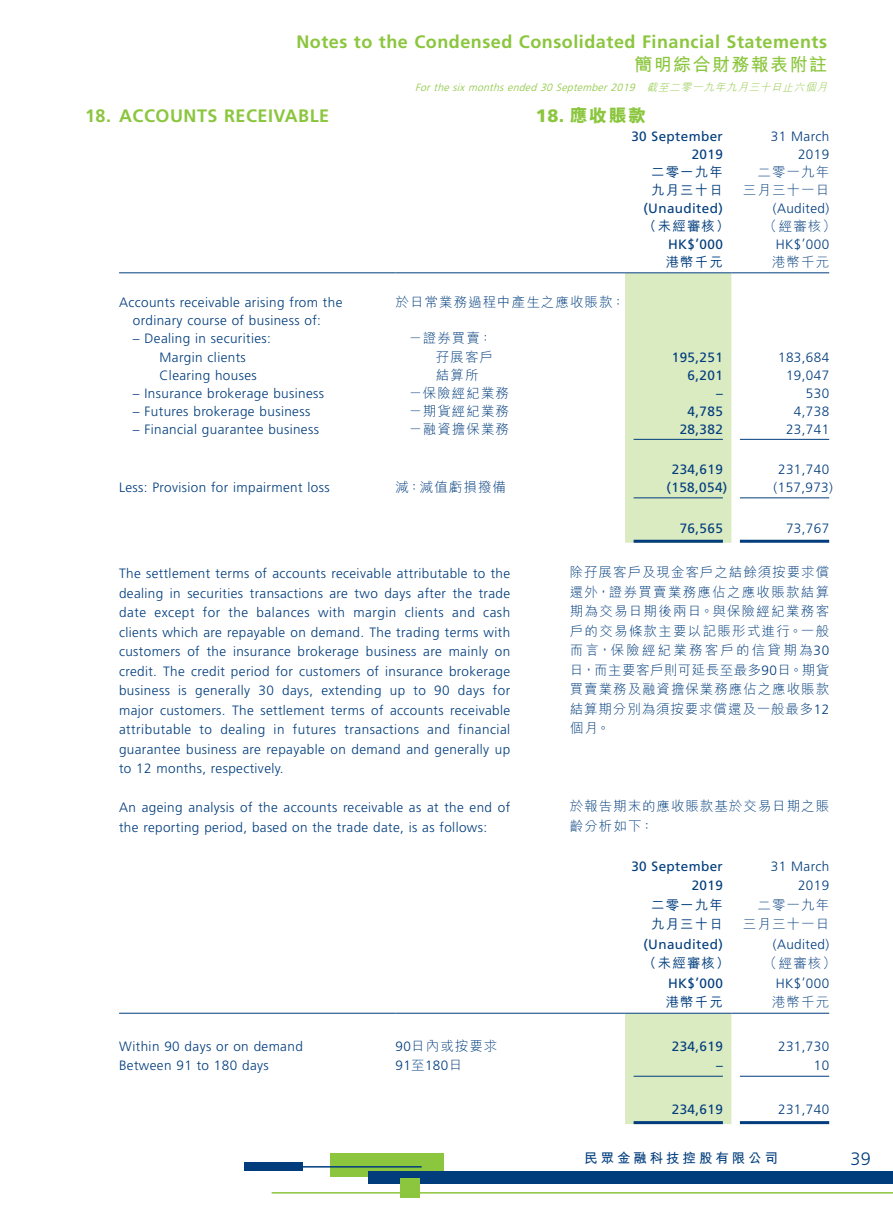
<style>
.page{position:relative;width:893px;height:1212px;background:#fff}
.page>*{position:absolute;margin:0;border:0;box-sizing:border-box;transform-origin:0 0}
.t1{font:700 18px "Frutiger LT Std";letter-spacing:.03em;color:#8bc63e}
.t2{font:18px "M Hei HK Bold E Ten B5 H";letter-spacing:.08em;color:#8bc63e}
.t3{font:18px "M Hei HK Xbold E Ten B5 H";color:#8bc63e}
.t4{font:300 18px "Frutiger LT Std";color:#013d7d}
.t5{font:300 13.5px/19.5px "Frutiger LT Std";letter-spacing:.03em;color:#013d7d;text-align:right}
.t6{font:13.5px/19.5px "M Hei HK Light E Ten B5 H";letter-spacing:.08em;color:#013d7d;text-align:justify}
.t7{font:13.5px/18px "Frutiger LT Std";letter-spacing:.03em;color:#013d7d;text-align:right}
.t8{font:13.5px "M Hei HK Medium E Ten B5 H";letter-spacing:.08em;color:#013d7d}
.t9{font:13.5px "M Hei HK Bold E Ten B5 H";letter-spacing:.215em;color:#013d7d}
.t10{font:italic 300 10.5px "Frutiger LT Std";color:#8bc63e}
.s1{font-family:"M Hei HK Light E Ten B5 H";font-weight:400}
.s2{font-family:"Frutiger LT Std";font-weight:900}
.s3{font-family:"Frutiger LT Std";font-weight:300}
.s4{font-family:"M Hei HKS Bold E Ten B5 H"}
</style>
<div class="page">
<div style="left:331px;top:1153px;width:113px;height:23px;background:#8bc63e"></div>
<div style="left:369px;top:1172px;width:524px;height:12px;background:#013d7d"></div>
<hr style="left:272px;top:1192px;width:621px;height:1px;background:#8bc63e">
<hr style="left:245px;top:1166px;width:177px;height:1px;background:#013d7d">
<div style="left:401px;top:1179px;width:19px;height:19px;background:#8bc63e"></div>
<div style="left:245px;top:1162px;width:58px;height:9px;background:#013d7d"></div>
<div style="left:625px;top:273px;width:106px;height:270px;background:#daeac1"></div>
<hr style="left:119px;top:272px;width:276px;height:1px;background:#013d7d">
<hr style="left:395px;top:272px;width:230px;height:1px;background:#013d7d">
<hr style="left:625px;top:272px;width:106px;height:1px;background:#013d7d">
<hr style="left:731px;top:272px;width:98px;height:1px;background:#013d7d">
<hr style="left:634px;top:439px;width:89px;height:1px;background:#013d7d">
<hr style="left:740px;top:439px;width:89px;height:1px;background:#013d7d">
<hr style="left:634px;top:497px;width:89px;height:1px;background:#013d7d">
<hr style="left:740px;top:497px;width:89px;height:1px;background:#013d7d">
<hr style="left:634px;top:540px;width:89px;height:3px;background:#013d7d">
<hr style="left:740px;top:540px;width:89px;height:3px;background:#013d7d">
<div style="left:625px;top:1014px;width:106px;height:110px;background:#daeac1"></div>
<hr style="left:119px;top:1013px;width:276px;height:1px;background:#013d7d">
<hr style="left:395px;top:1013px;width:230px;height:1px;background:#013d7d">
<hr style="left:625px;top:1013px;width:106px;height:1px;background:#013d7d">
<hr style="left:731px;top:1013px;width:98px;height:1px;background:#013d7d">
<hr style="left:634px;top:1076px;width:89px;height:1px;background:#013d7d">
<hr style="left:740px;top:1076px;width:89px;height:1px;background:#013d7d">
<hr style="left:634px;top:1121px;width:89px;height:3px;background:#013d7d">
<hr style="left:740px;top:1121px;width:89px;height:3px;background:#013d7d">
<h1 class="t1" style="left:296px;top:34px;width:532px">Notes to the Condensed Consolidated Financial Statements</h1>
<h1 class="t2" style="left:634px;top:57px;width:194px">簡明綜合財務報表附註</h1>
<p class="t10" style="left:415px;top:83px;width:416px">For the six months ended 30 September 2019 <span class="s1">截至二零一九年九月三十日止六個月</span></p>
<h1 class="t1" style="left:85px;top:109px;width:246px">18. ACCOUNTS RECEIVABLE</h1>
<h1 class="t3" style="left:536px;top:109px;width:112px"><span class="s2">18.</span> 應收賬款</h1>
<p class="t7" style="left:631px;top:128px;width:93px">30 September<br>2019</p>
<p class="t5" style="left:771px;top:128px;width:60px;line-height:18px">31 March<br>2019</p>
<p class="t8" style="left:651px;top:167px;width:73px">二零一九年</p>
<p class="t6" style="left:757px;top:164px;width:73px">二零一九年</p>
<p class="t8" style="left:651px;top:185px;width:73px">九月三十日</p>
<p class="t6" style="left:743px;top:182px;width:88px">三月三十一日</p>
<p class="t7" style="left:643px;top:200px;width:81px">(Unaudited)</p>
<p class="t5" style="left:773px;top:200px;width:58px">(Audited)</p>
<p class="t8" style="left:643px;top:221px;width:88px">（未經審核）</p>
<p class="t6" style="left:764px;top:218px;width:74px">（經審核）</p>
<p class="t7" style="left:668px;top:236px;width:56px">HK$’000</p>
<p class="t5" style="left:776px;top:236px;width:55px">HK$’000</p>
<p class="t8" style="left:666px;top:257px;width:59px">港幣千元</p>
<p class="t6" style="left:772px;top:254px;width:59px">港幣千元</p>
<p class="t5" style="left:119px;top:295px;width:225px;line-height:18px;text-align:center">Accounts receivable arising from the ordinary course of business of:</p>
<p class="t6" style="left:395px;top:294px;width:231px">於日常業務過程中產生之應收賬款：</p>
<p class="t5" style="left:133px;top:330px;width:140px">– Dealing in securities:</p>
<p class="t6" style="left:409px;top:330px;width:85px">－證券買賣：</p>
<p class="t5" style="left:160px;top:348px;width:88px">Margin clients</p>
<p class="t6" style="left:436px;top:348px;width:59px">孖展客戶</p>
<p class="t7" style="left:672px;top:349px;width:53px">195,251</p>
<p class="t5" style="left:778px;top:348px;width:53px">183,684</p>
<p class="t5" style="left:160px;top:366px;width:99px">Clearing houses</p>
<p class="t6" style="left:436px;top:366px;width:44px">結算所</p>
<p class="t7" style="left:688px;top:367px;width:37px">6,201</p>
<p class="t5" style="left:786px;top:366px;width:45px">19,047</p>
<p class="t5" style="left:133px;top:384px;width:193px">– Insurance brokerage business</p>
<p class="t6" style="left:409px;top:384px;width:102px">－保險經紀業務</p>
<p class="t7" style="left:716px;top:385px;width:8px">–</p>
<p class="t5" style="left:806px;top:384px;width:25px">530</p>
<p class="t5" style="left:133px;top:402px;width:179px">– Futures brokerage business</p>
<p class="t6" style="left:409px;top:402px;width:102px">－期貨經紀業務</p>
<p class="t7" style="left:688px;top:403px;width:37px">4,785</p>
<p class="t5" style="left:794px;top:402px;width:37px">4,738</p>
<p class="t5" style="left:133px;top:420px;width:188px">– Financial guarantee business</p>
<p class="t6" style="left:409px;top:420px;width:102px">－融資擔保業務</p>
<p class="t7" style="left:680px;top:421px;width:45px">28,382</p>
<p class="t5" style="left:786px;top:420px;width:45px">23,741</p>
<p class="t7" style="left:672px;top:461px;width:53px">234,619</p>
<p class="t5" style="left:778px;top:461px;width:53px">231,740</p>
<p class="t5" style="left:119px;top:479px;width:212px">Less: Provision for impairment loss</p>
<p class="t6" style="left:395px;top:479px;width:112px">減：減值虧損撥備</p>
<p class="t7" style="left:667px;top:479px;width:62px">(158,054)</p>
<p class="t5" style="left:774px;top:479px;width:61px">(157,973)</p>
<p class="t7" style="left:680px;top:520px;width:45px">76,565</p>
<p class="t5" style="left:786px;top:519px;width:45px">73,767</p>
<p class="t5" style="left:119px;top:565px;width:393px;text-align:justify">The settlement terms of accounts receivable attributable to the dealing in securities transactions are two days after the trade date except for the balances with margin clients and cash clients which are repayable on demand. The trading terms with customers of the insurance brokerage business are mainly on credit. The credit period for customers of insurance brokerage business is generally 30 days, extending up to 90 days for major customers. The settlement terms of accounts receivable attributable to dealing in futures transactions and financial guarantee business are repayable on demand and generally up to 12 months, respectively.</p>
<p class="t5" style="left:119px;top:799px;width:393px;text-align:left">An ageing analysis of the accounts receivable as at the end of the reporting period, based on the trade date, is as follows:</p>
<p class="t7" style="left:631px;top:857px;width:93px;line-height:19.5px">30 September<br>2019</p>
<p class="t5" style="left:771px;top:857px;width:60px">31 March<br>2019</p>
<p class="t8" style="left:651px;top:900px;width:73px">二零一九年</p>
<p class="t6" style="left:757px;top:897px;width:73px">二零一九年</p>
<p class="t8" style="left:651px;top:919px;width:73px">九月三十日</p>
<p class="t6" style="left:743px;top:916px;width:88px">三月三十一日</p>
<p class="t7" style="left:643px;top:936px;width:81px">(Unaudited)</p>
<p class="t5" style="left:773px;top:935px;width:58px">(Audited)</p>
<p class="t8" style="left:643px;top:958px;width:88px">（未經審核）</p>
<p class="t6" style="left:764px;top:955px;width:74px">（經審核）</p>
<p class="t7" style="left:668px;top:975px;width:56px">HK$’000</p>
<p class="t5" style="left:776px;top:974px;width:55px">HK$’000</p>
<p class="t8" style="left:666px;top:997px;width:59px">港幣千元</p>
<p class="t6" style="left:772px;top:994px;width:59px">港幣千元</p>
<p class="t5" style="left:119px;top:1037px;width:185px">Within 90 days or on demand</p>
<p class="t6" style="left:395px;top:1038px;width:104px"><span class="s3">90</span>日內或按要求</p>
<p class="t7" style="left:672px;top:1038px;width:53px">234,619</p>
<p class="t5" style="left:778px;top:1037px;width:53px">231,730</p>
<p class="t5" style="left:119px;top:1057px;width:151px">Between 91 to 180 days</p>
<p class="t5" style="left:395px;top:1057px;width:68px">91<span class="s1">至</span>180<span class="s1">日</span></p>
<p class="t7" style="left:716px;top:1058px;width:8px">–</p>
<p class="t5" style="left:814px;top:1057px;width:17px">10</p>
<p class="t7" style="left:672px;top:1101px;width:53px">234,619</p>
<p class="t5" style="left:778px;top:1100px;width:53px">231,740</p>
<p class="t6" style="left:570px;top:564px;width:261px">除孖展客戶及現金客戶之結餘須按要求償還外，證券買賣業務應佔之應收賬款結算期為交易日期後兩日。與保險經紀業務客戶的交易條款主要以記賬形式進行。一般而言，保險經紀業務客戶的信貸期為<span class="s3">30</span>日，而主要客戶則可延長至最多<span class="s3">90</span>日。期貨買賣業務及融資擔保業務應佔之應收賬款結算期分別為須按要求償還及一般最多<span class="s3">12</span>個月。</p>
<p class="t6" style="left:570px;top:798px;width:261px">於報告期末的應收賬款基於交易日期之賬齡分析如下：</p>
<p class="t9" style="left:584px;top:1153px;width:195px">民眾金<span class="s4">融</span>科技控股有限公司</p>
<h1 class="t4" style="left:850px;top:1152px;width:22px">39</h1>
</div>
